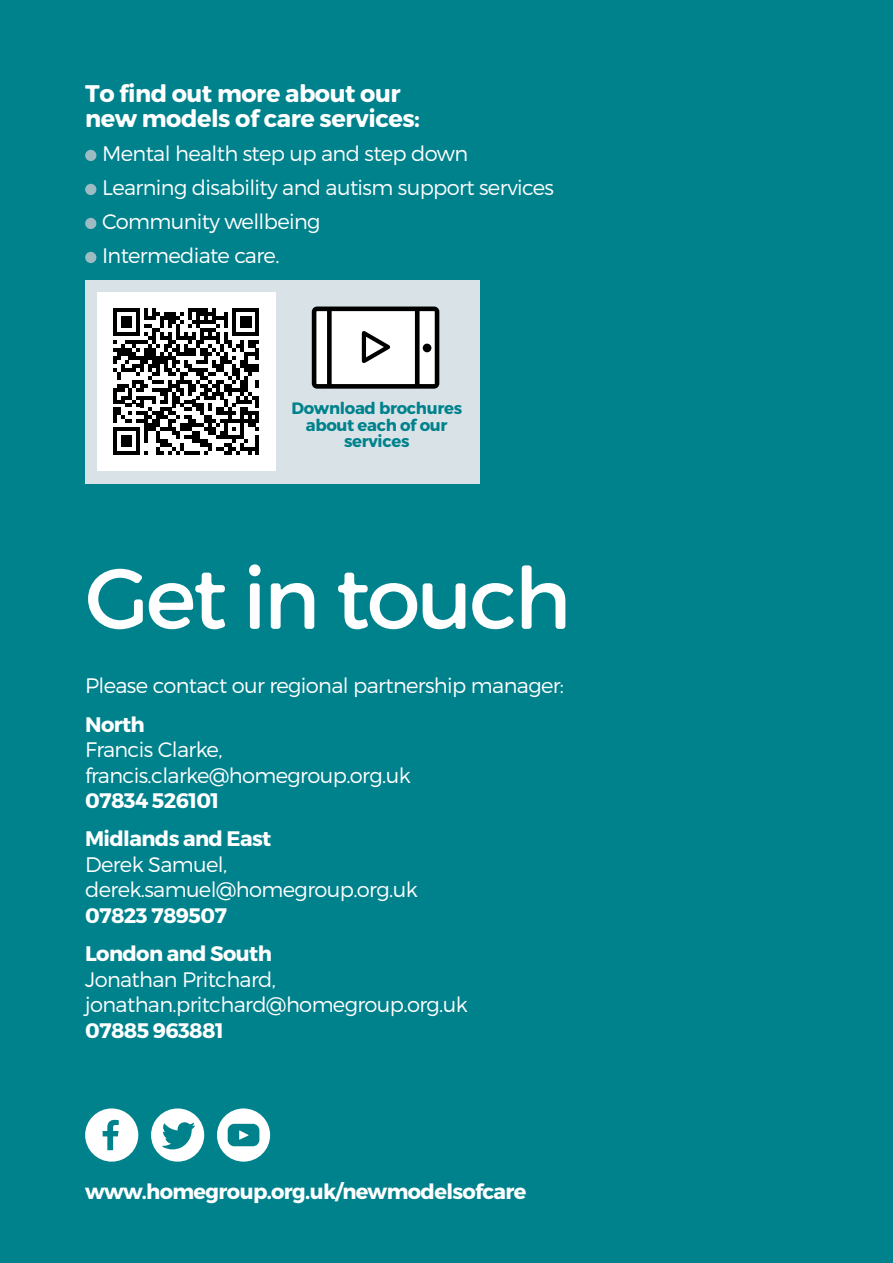
<style>
.page{position:relative;width:893px;height:1263px;background:#00828d}
.page>*{position:absolute;margin:0;border:0;box-sizing:border-box;transform-origin:0 0}
.t1{font:85.5px "Trueno Round";letter-spacing:-.04em;color:#fff}
.t2{font:24px/25.5px "Trueno Round Bd";letter-spacing:-.02em;color:#fff}
.t3{font:21px/25.5px "Trueno Lt";letter-spacing:-.03em;color:#fff}
.t4{font:21px/38.2px "Trueno Bd";letter-spacing:-.03em;color:#fff}
.t5{font:16.5px/16.5px "Trueno Round Bd";letter-spacing:-.02em;color:#00828d;text-align:center}
</style>
<div class="page">
<div style="left:85px;top:150px;width:11px;height:11px;background:#9cbbc3;border-radius:50%"></div>
<div style="left:85px;top:184px;width:11px;height:11px;background:#9cbbc3;border-radius:50%"></div>
<div style="left:85px;top:218px;width:11px;height:11px;background:#9cbbc3;border-radius:50%"></div>
<div style="left:85px;top:252px;width:11px;height:11px;background:#9cbbc3;border-radius:50%"></div>
<div style="left:151px;top:1108px;width:53px;height:53px;background:#fff;border-radius:50%"></div>
<div style="left:217px;top:1108px;width:53px;height:53px;background:#fff;border-radius:50%"></div>
<div style="left:85px;top:1108px;width:53px;height:53px;background:#fff;border-radius:50%"></div>
<svg style="left:162px;top:1122px;width:33px;height:27px"></svg>
<svg style="left:228px;top:1124px;width:31px;height:22px"></svg>
<svg style="left:103px;top:1120px;width:16px;height:30px"></svg>
<div style="left:86px;top:280px;width:394px;height:204px;background:#d9e3e7"></div>
<div style="left:97px;top:292px;width:178px;height:179px;background:#fff"></div>
<svg style="left:312px;top:306px;width:127px;height:83px"></svg>
<svg style="left:113px;top:308px;width:146px;height:147px"></svg>
<hr style="left:255px;top:435px;width:4px;height:20px;background:#000">
<p class="t2" style="left:85px;top:81px;width:336px">To find out more about our new models of care services:</p>
<p class="t3" style="left:102px;top:136px;width:453px;line-height:34px">Mental health step up and step down<br>Learning disability and autism support services<br>Community wellbeing<br>Intermediate care.</p>
<p class="t5" style="left:291px;top:400px;width:172px">Download brochures about each of our services</p>
<h1 class="t1" style="left:85px;top:546px;width:488px">Get in touch</h1>
<p class="t3" style="left:85px;top:673px;width:480px">Please contact our regional partnership manager:</p>
<p class="t4" style="left:85px;top:705px;width:61px">North</p>
<p class="t3" style="left:85px;top:736px;width:327px">Francis Clarke, francis.clarke@homegroup.org.uk</p>
<p class="t4" style="left:85px;top:782px;width:188px">07834 526101<br>Midlands and East</p>
<p class="t3" style="left:85px;top:851px;width:334px">Derek Samuel, derek.samuel@homegroup.org.uk</p>
<p class="t4" style="left:85px;top:897px;width:188px">07823 789507<br>London and South</p>
<p class="t3" style="left:85px;top:966px;width:384px">Jonathan Pritchard, jonathan.pritchard@homegroup.org.uk</p>
<p class="t4" style="left:85px;top:1011px;width:140px">07885 963881</p>
<p class="t4" style="left:85px;top:1172px;width:443px">www.homegroup.org.uk/newmodelsofcare</p>
</div>
